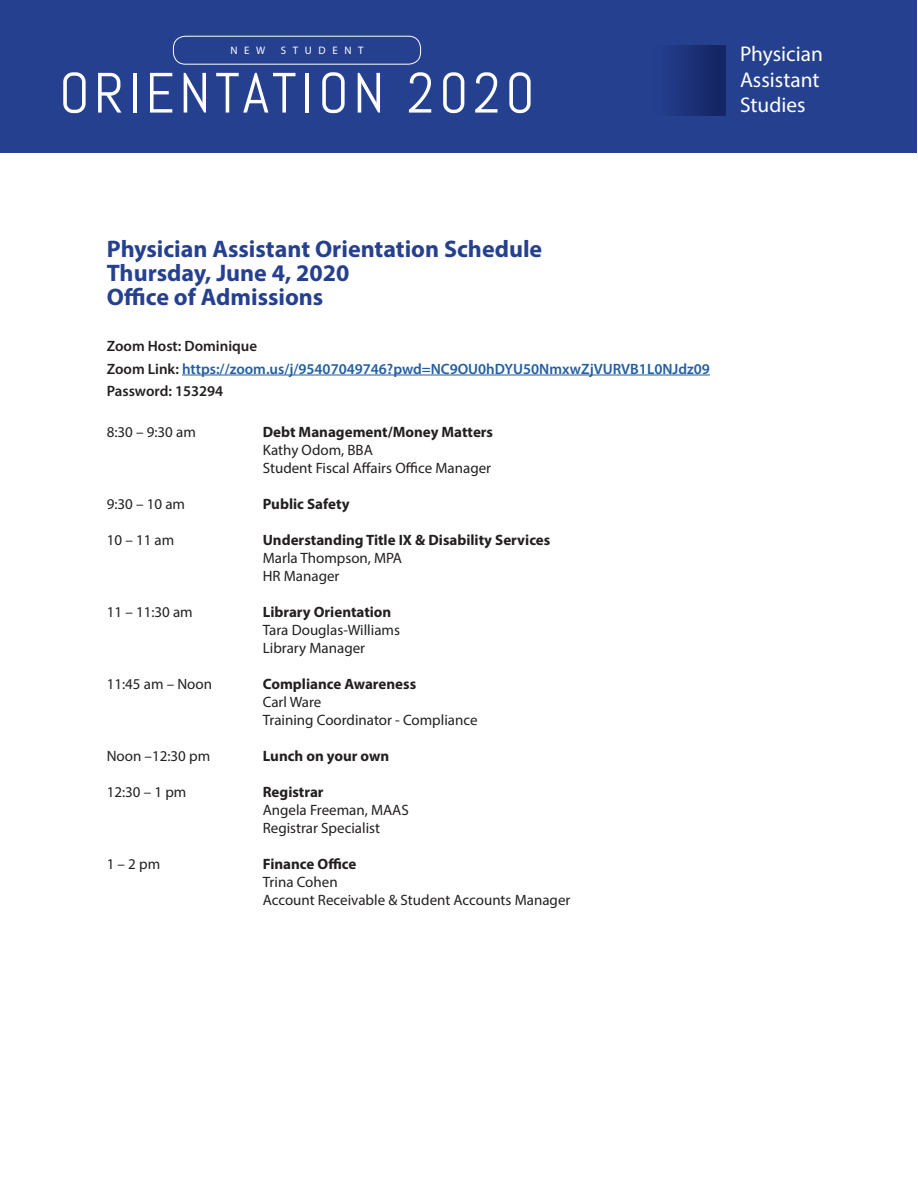
<style>
.page{position:relative;width:918px;height:1188px;background:#fff}
.page>*{position:absolute;margin:0;border:0;box-sizing:border-box;transform-origin:0 0}
.t1{font:56.7px "Abel";letter-spacing:.08em;color:#fff}
.Orientation_subhead{font:700 24px "Myriad Pro";color:#25408f}
.t2{font:21.3px "Myriad Pro";color:#fff}
.Schedule{font:15px "Myriad Pro";color:#231f20}
.Schedule-2{font:700 15px "Myriad Pro";color:#231f20}
.Name{font:600 15px "Myriad Pro";color:#215e9f}
.Name-2{font:600 15px "Myriad Pro";color:#231f20}
.t3{font:10.8px "Myriad Pro";letter-spacing:.61em;color:#fff}
.s1{color:#231f20}
</style>
<div class="page">
<div style="left:1px;top:0;width:916px;height:153px;background:#25408f"></div>
<div style="left:652px;top:45px;width:74px;height:71px;background:linear-gradient(to right,#254191,#132361)"></div>
<div style="left:173px;top:36px;width:248px;height:28px;border:1px solid #fff;border-radius:12px"></div>
<hr style="left:182px;top:375px;width:528px;height:1px;background:#215e9f">
<p class="t3" style="left:230px;top:44px;width:37px">NEW</p>
<p class="t3" style="left:281px;top:44px;width:84px">STUDENT</p>
<p class="t1" style="left:59px;top:57px;width:477px">ORIENTATION 2020</p>
<p class="t2" style="left:740px;top:41px;width:84px">Physician</p>
<p class="t2" style="left:740px;top:66px;width:81px">Assistant</p>
<p class="t2" style="left:740px;top:92px;width:67px">Studies</p>
<p class="Orientation_subhead" style="left:107px;top:233px;width:437px">Physician Assistant Orientation Schedule</p>
<p class="Orientation_subhead" style="left:107px;top:257px;width:244px">Thursday, June 4, 2020</p>
<p class="Orientation_subhead" style="left:107px;top:281px;width:218px">Office of Admissions</p>
<p class="Name-2" style="left:107px;top:336px;width:152px">Zoom Host: Dominique</p>
<p class="Name" style="left:107px;top:359px;width:605px"><span class="s1">Zoom Link:</span> https://zoom.us/j/95407049746?pwd=NC9OU0hDYU50NmxwZjVURVB1L0NJdz09</p>
<p class="Name-2" style="left:107px;top:381px;width:118px">Password: 153294</p>
<p class="Schedule" style="left:107px;top:422px;width:91px">8:30 – 9:30 am</p>
<p class="Schedule-2" style="left:263px;top:422px;width:232px">Debt Management/Money Matters</p>
<p class="Schedule" style="left:263px;top:440px;width:112px">Kathy Odom, BBA</p>
<p class="Schedule" style="left:263px;top:458px;width:230px">Student Fiscal Affairs Office Manager</p>
<p class="Schedule" style="left:107px;top:494px;width:80px">9:30 – 10 am</p>
<p class="Schedule-2" style="left:263px;top:494px;width:88px">Public Safety</p>
<p class="Schedule" style="left:107px;top:530px;width:69px">10 – 11 am</p>
<p class="Schedule-2" style="left:263px;top:530px;width:289px">Understanding Title IX &amp; Disability Services</p>
<p class="Schedule" style="left:263px;top:548px;width:141px">Marla Thompson, MPA</p>
<p class="Schedule" style="left:263px;top:566px;width:78px">HR Manager</p>
<p class="Schedule" style="left:107px;top:602px;width:88px">11 – 11:30 am</p>
<p class="Schedule-2" style="left:263px;top:602px;width:130px">Library Orientation</p>
<p class="Schedule" style="left:263px;top:620px;width:139px">Tara Douglas-Williams</p>
<p class="Schedule" style="left:263px;top:638px;width:104px">Library Manager</p>
<p class="Schedule" style="left:107px;top:674px;width:107px">11:45 am – Noon</p>
<p class="Schedule-2" style="left:263px;top:674px;width:155px">Compliance Awareness</p>
<p class="Schedule" style="left:263px;top:692px;width:60px">Carl Ware</p>
<p class="Schedule" style="left:263px;top:710px;width:216px">Training Coordinator - Compliance</p>
<p class="Schedule" style="left:107px;top:746px;width:105px">Noon –12:30 pm</p>
<p class="Schedule-2" style="left:263px;top:746px;width:128px">Lunch on your own</p>
<p class="Schedule" style="left:107px;top:782px;width:81px">12:30 – 1 pm</p>
<p class="Schedule-2" style="left:263px;top:782px;width:62px">Registrar</p>
<p class="Schedule" style="left:263px;top:800px;width:148px">Angela Freeman, MAAS</p>
<p class="Schedule" style="left:263px;top:818px;width:119px">Registrar Specialist</p>
<p class="Schedule" style="left:107px;top:854px;width:55px">1 – 2 pm</p>
<p class="Schedule-2" style="left:263px;top:854px;width:95px">Finance Office</p>
<p class="Schedule" style="left:263px;top:872px;width:76px">Trina Cohen</p>
<p class="Schedule" style="left:263px;top:890px;width:309px">Account Receivable &amp; Student Accounts Manager</p>
</div>
